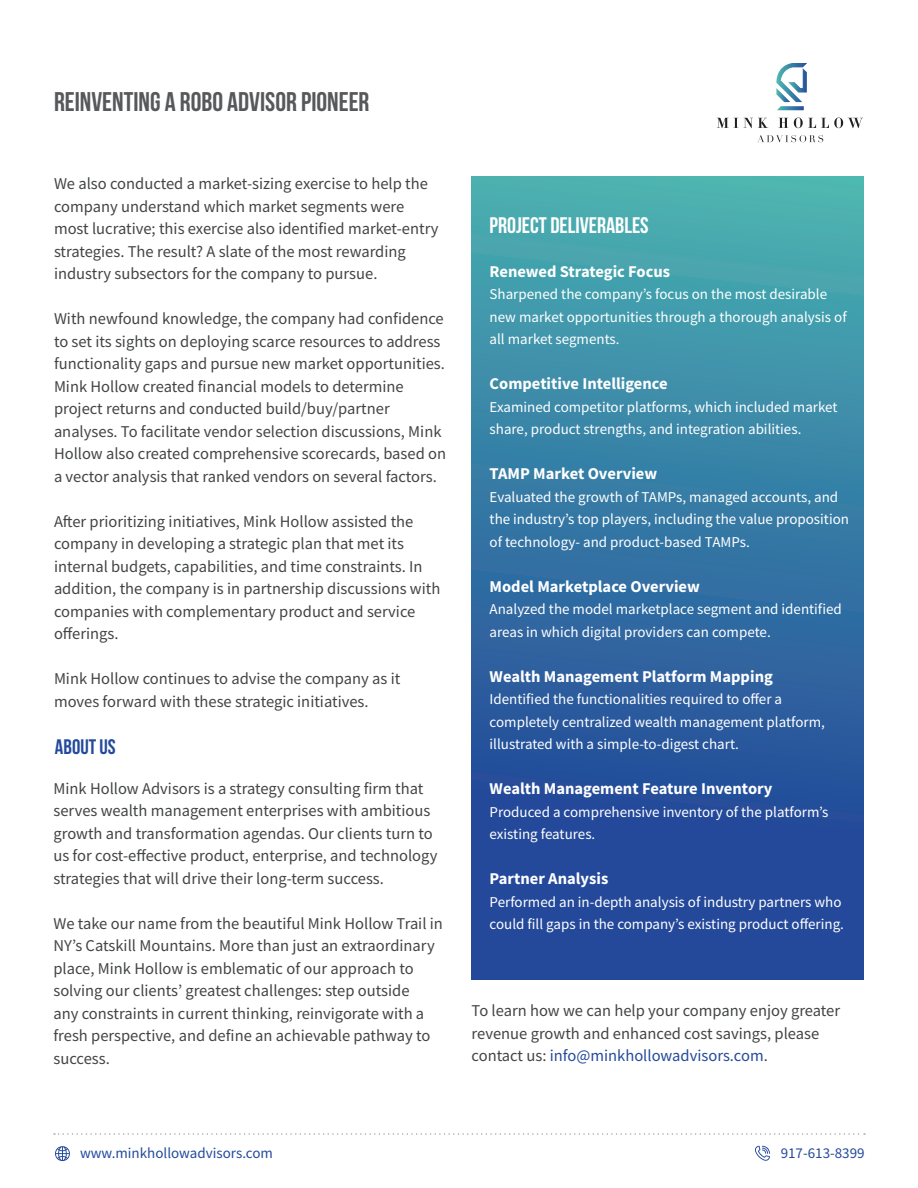
<style>
.page{position:relative;width:918px;height:1188px;background:#fff}
.page>*{position:absolute;margin:0;border:0;box-sizing:border-box;transform-origin:0 0}
.t1{font:700 27px "Bebas Neue";color:#57585a}
.t2{font:700 22.5px "Bebas Neue";color:#fff}
.t3{font:700 21px "Bebas Neue";color:#244a9b}
.t4{font:16.5px/22.5px "Source Sans Pro";color:#434445}
.t5{font:700 16.5px "Source Sans Pro";color:#fff}
.t6{font:15px/22.5px "Source Sans Pro";color:#fff}
.t7{font:15px "Source Sans Pro";color:#244a9b}
.s1{color:#244a9b}
</style>
<div class="page">
<svg style="left:55px;top:1146px;width:15px;height:15px"></svg>
<svg style="left:755px;top:1146px;width:15px;height:15px"></svg>
<svg style="left:54px;top:1133px;width:811px;height:2px"></svg>
<svg style="left:717px;top:118px;width:21px;height:10px"></svg>
<svg style="left:744px;top:118px;width:24px;height:10px"></svg>
<svg style="left:779px;top:118px;width:9px;height:10px"></svg>
<svg style="left:794px;top:118px;width:69px;height:10px"></svg>
<svg style="left:758px;top:135px;width:65px;height:7px"></svg>
<svg style="left:776px;top:63px;width:31px;height:47px"></svg>
<div style="left:472px;top:177px;width:392px;height:802px;background:linear-gradient(to bottom,#4aaeb0,#1d3896)"></div>
<h1 class="t1" style="left:54px;top:87px;width:317px">REINVENTING A ROBO ADVISOR PIONEER</h1>
<p class="t4" style="left:54px;top:172px;width:386px">We also conducted a market-sizing exercise to help the company understand which market segments were most lucrative; this exercise also identified market-entry strategies. The result? A slate of the most rewarding industry subsectors for the company to pursue.</p>
<p class="t4" style="left:54px;top:307px;width:394px">With newfound knowledge, the company had confidence to set its sights on deploying scarce resources to address functionality gaps and pursue new market opportunities.<br>Mink Hollow created financial models to determine project returns and conducted build/buy/partner analyses. To facilitate vendor selection discussions, Mink Hollow also created comprehensive scorecards, based on a vector analysis that ranked vendors on several factors.</p>
<p class="t4" style="left:54px;top:510px;width:388px">After prioritizing initiatives, Mink Hollow assisted the company in developing a strategic plan that met its internal budgets, capabilities, and time constraints. In addition, the company is in partnership discussions with companies with complementary product and service offerings.</p>
<p class="t4" style="left:54px;top:668px;width:348px">Mink Hollow continues to advise the company as it moves forward with these strategic initiatives.</p>
<p class="t3" style="left:55px;top:735px;width:62px">ABOUT US</p>
<p class="t4" style="left:53px;top:777px;width:386px">Mink Hollow Advisors is a strategy consulting firm that serves wealth management enterprises with ambitious growth and transformation agendas. Our clients turn to us for cost-effective product, enterprise, and technology strategies that will drive their long-term success.</p>
<p class="t4" style="left:53px;top:912px;width:391px">We take our name from the beautiful Mink Hollow Trail in NY’s Catskill Mountains. More than just an extraordinary place, Mink Hollow is emblematic of our approach to solving our clients’ greatest challenges: step outside<br>any constraints in current thinking, reinvigorate with a fresh perspective, and define an achievable pathway to success.</p>
<h2 class="t2" style="left:490px;top:213px;width:161px">PROJECT DELIVERABLES</h2>
<p class="t5" style="left:490px;top:260px;width:182px">Renewed Strategic Focus</p>
<p class="t6" style="left:490px;top:283px;width:359px">Sharpened the company’s focus on the most desirable new market opportunities through a thorough analysis of all market segments.</p>
<p class="t5" style="left:490px;top:373px;width:180px">Competitive Intelligence</p>
<p class="t6" style="left:490px;top:395px;width:350px">Examined competitor platforms, which included market share, product strengths, and integration abilities.</p>
<p class="t5" style="left:490px;top:463px;width:169px">TAMP Market Overview</p>
<p class="t6" style="left:490px;top:485px;width:361px">Evaluated the growth of TAMPs, managed accounts, and the industry’s top players, including the value proposition of technology- and product-based TAMPs.</p>
<p class="t5" style="left:490px;top:575px;width:212px">Model Marketplace Overview</p>
<p class="t6" style="left:490px;top:598px;width:354px">Analyzed the model marketplace segment and identified areas in which digital providers can compete.</p>
<p class="t5" style="left:490px;top:665px;width:285px">Wealth Management Platform Mapping</p>
<p class="t6" style="left:490px;top:688px;width:337px">Identified the functionalities required to offer a completely centralized wealth management platform, illustrated with a simple-to-digest chart.</p>
<p class="t5" style="left:490px;top:778px;width:284px">Wealth Management Feature Inventory</p>
<p class="t6" style="left:490px;top:800px;width:340px">Produced a comprehensive inventory of the platform’s existing features.</p>
<p class="t5" style="left:490px;top:868px;width:120px">Partner Analysis</p>
<p class="t6" style="left:490px;top:890px;width:356px">Performed an in-depth analysis of industry partners who could fill gaps in the company’s existing product offering.</p>
<p class="t4" style="left:472px;top:1000px;width:370px">To learn how we can help your company enjoy greater revenue growth and enhanced cost savings, please contact us: <span class="s1">info@minkhollowadvisors.com</span>.</p>
<p class="t7" style="left:80px;top:1143px;width:194px">www.minkhollowadvisors.com</p>
<p class="t7" style="left:781px;top:1143px;width:85px">917-613-8399</p>
</div>
